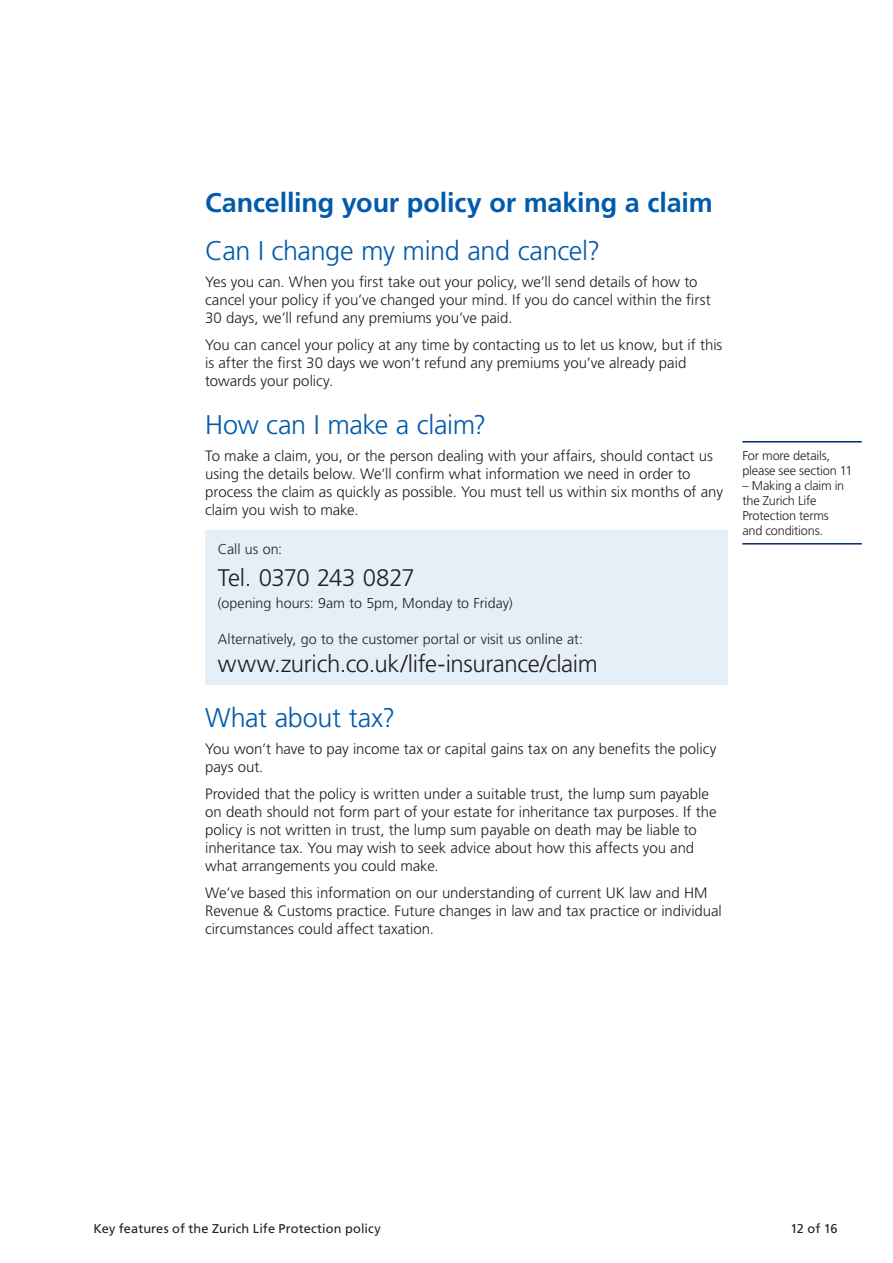
<style>
.page{position:relative;width:893px;height:1263px;background:#fff}
.page>*{position:absolute;margin:0;border:0;box-sizing:border-box;transform-origin:0 0}
.t1{font:300 27px "Frutiger LT Std";letter-spacing:-.015em;color:#015aaa}
.t2{font:700 27px "Frutiger LT Std";letter-spacing:-.005em;color:#015aaa}
.t3{font:300 24px "Frutiger LT Std";letter-spacing:-.015em;color:#231f20}
.t4{font:300 15px/18px "Frutiger LT Std";color:#231f20}
.t5{font:300 14.25px "Frutiger LT Std";color:#231f20}
.t6{font:300 12.75px/15px "Frutiger LT Std";letter-spacing:-.015em;color:#231f20}
.t7{font:12.75px "Frutiger LT Std";letter-spacing:.005em;color:#231f20}
</style>
<div class="page">
<div style="left:205px;top:530px;width:522px;height:155px;background:#e4eff8"></div>
<hr style="left:742px;top:441px;width:120px;height:1px;background:#04286b">
<hr style="left:742px;top:543px;width:120px;height:1px;background:#04286b">
<h1 class="t2" style="left:205px;top:186px;width:509px">Cancelling your policy or making a claim</h1>
<h1 class="t1" style="left:205px;top:235px;width:397px">Can I change my mind and cancel?</h1>
<p class="t4" style="left:205px;top:273px;width:507px">Yes you can. When you first take out your policy, we’ll send details of how to cancel your policy if you’ve changed your mind. If you do cancel within the first<br>30 days, we’ll refund any premiums you’ve paid.</p>
<p class="t4" style="left:205px;top:336px;width:519px">You can cancel your policy at any time by contacting us to let us know, but if this is after the first 30 days we won’t refund any premiums you’ve already paid towards your policy.</p>
<h1 class="t1" style="left:205px;top:409px;width:283px">How can I make a claim?</h1>
<p class="t4" style="left:205px;top:446px;width:519px">To make a claim, you, or the person dealing with your affairs, should contact us using the details below. We’ll confirm what information we need in order to process the claim as quickly as possible. You must tell us within six months of any claim you wish to make.</p>
<p class="t5" style="left:218px;top:541px;width:66px">Call us on:</p>
<h2 class="t3" style="left:218px;top:564px;width:199px">Tel. 0370 243 0827</h2>
<p class="t5" style="left:218px;top:595px;width:296px">(opening hours: 9am to 5pm, Monday to Friday)</p>
<p class="t5" style="left:218px;top:631px;width:367px">Alternatively, go to the customer portal or visit us online at:</p>
<h2 class="t3" style="left:218px;top:650px;width:381px">www.zurich.co.uk/life-insurance/claim</h2>
<h1 class="t1" style="left:205px;top:703px;width:192px">What about tax?</h1>
<p class="t4" style="left:205px;top:740px;width:513px">You won’t have to pay income tax or capital gains tax on any benefits the policy pays out.</p>
<p class="t4" style="left:205px;top:785px;width:513px">Provided that the policy is written under a suitable trust, the lump sum payable on death should not form part of your estate for inheritance tax purposes. If the policy is not written in trust, the lump sum payable on death may be liable to inheritance tax. You may wish to seek advice about how this affects you and what arrangements you could make.</p>
<p class="t4" style="left:205px;top:884px;width:518px">We’ve based this information on our understanding of current UK law and HM<br>Revenue &amp; Customs practice. Future changes in law and tax practice or individual circumstances could affect taxation.</p>
<p class="t6" style="left:742px;top:448px;width:112px">For more details, please see section 11</p>
<p class="t6" style="left:742px;top:478px;width:104px">– Making a claim in the Zurich Life<br>Protection terms and conditions.</p>
<p class="t7" style="left:94px;top:1221px;width:289px">Key features of the Zurich Life Protection policy</p>
<p class="t7" style="left:790px;top:1221px;width:49px">12 of 16</p>
</div>
